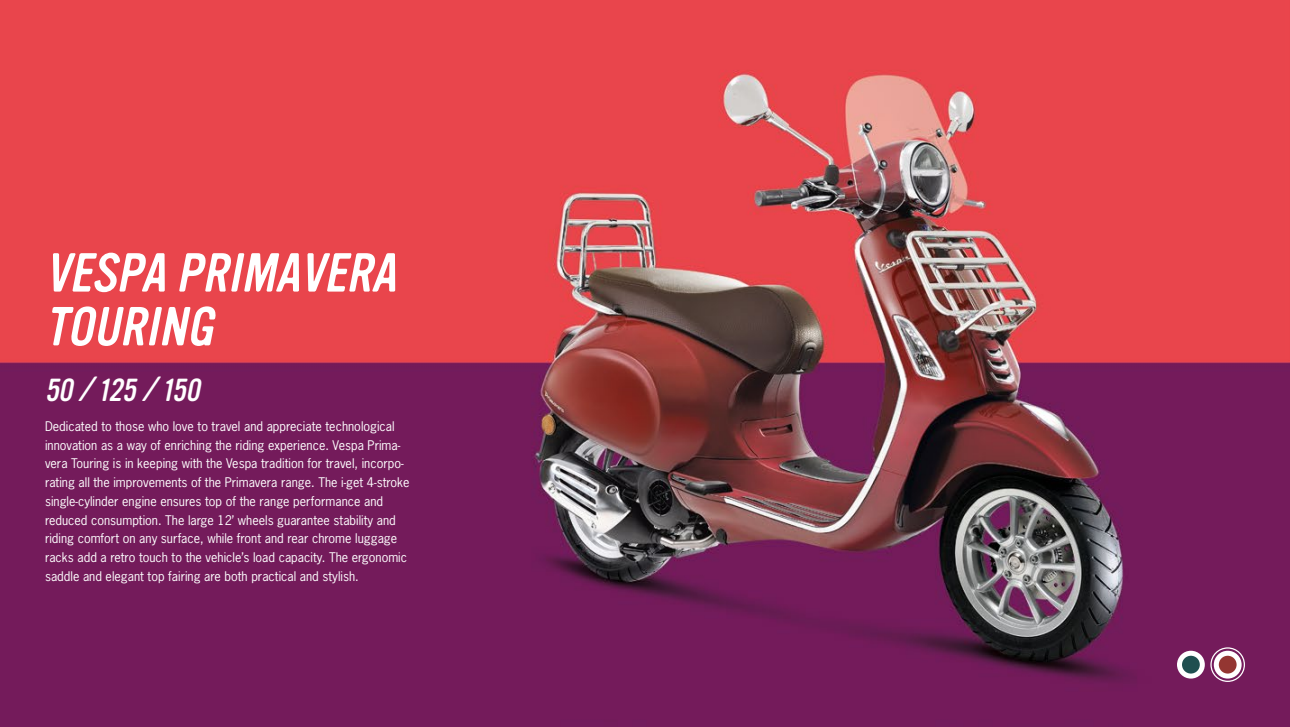
<style>
.page{position:relative;width:1290px;height:727px;background:#fff}
.page>*{position:absolute;margin:0;border:0;box-sizing:border-box;transform-origin:0 0}
.t1{font:italic 53.75px/53.8px "Vinyl OT";color:#fff}
.t2{font:italic 31.25px "Vinyl OT";color:#fff}
.t3{font:12.5px/18.8px "News Gothic Std";color:#fff}
</style>
<div class="page">
<img style="left:0;top:0;width:1290px;height:726px">
<svg style="left:1179px;top:653px;width:23px;height:23px"></svg>
<div style="left:1177px;top:650px;width:28px;height:28px;border:5px solid #fff;border-radius:50%"></div>
<div style="left:1216px;top:653px;width:23px;height:23px;background:#943632;border-radius:50%"></div>
<div style="left:1214px;top:650px;width:27px;height:28px;border:5px solid #fff;border-radius:50%"></div>
<div style="left:1210px;top:647px;width:35px;height:34px;border:1px solid #fff;border-radius:50%"></div>
<h1 class="t1" style="left:45px;top:247px;width:352px">VESPA PRIMAVERA<br>TOURING</h1>
<h2 class="t2" style="left:45px;top:373px;width:156px">50 / 125 / 150</h2>
<p class="t3" style="left:45px;top:416px;width:366px">Dedicated to those who love to travel and appreciate technological innovation as a way of enriching the riding experience. Vespa Prima&shy;vera Touring is in keeping with the Vespa tradition for travel, incorpo&shy;rating all the improvements of the Primavera range. The i-get 4-stroke single-cylinder engine ensures top of the range performance and reduced consumption. The large 12’ wheels guarantee stability and riding comfort on any surface, while front and rear chrome luggage racks add a retro touch to the vehicle’s load capacity. The ergonomic saddle and elegant top fairing are both practical and stylish.</p>
</div>
